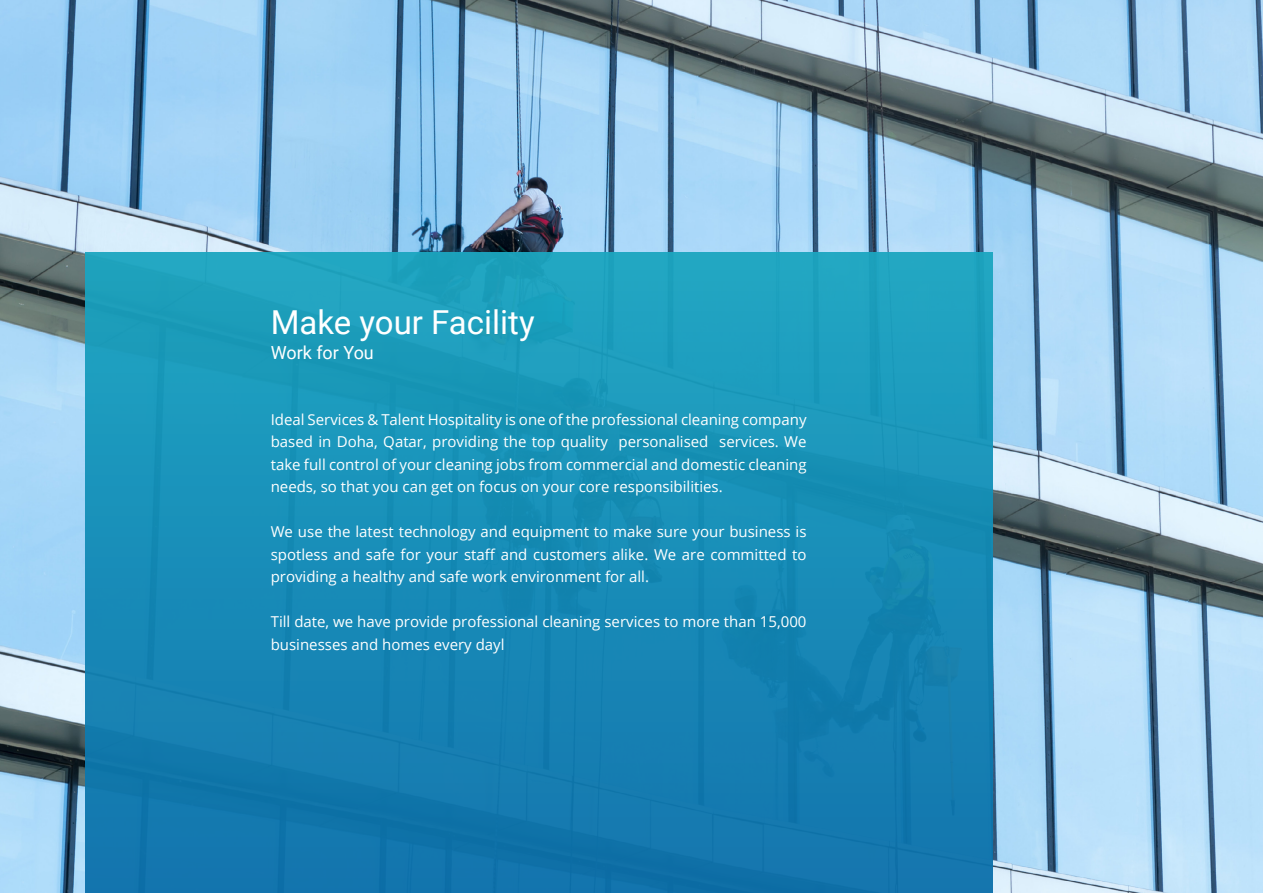
<style>
.page{position:relative;width:1263px;height:893px;background:#fff}
.page>*{position:absolute;margin:0;border:0;box-sizing:border-box;transform-origin:0 0}
.t1{font:33px "Roboto";color:#fff}
.t2{font:18px "Roboto";color:#fff}
.t3{font:15px/22.5px "Open Sans";color:#fff;text-align:justify}
</style>
<div class="page">
<img style="left:0;top:0;width:1263px;height:893px">
<div style="left:85px;top:252px;width:907px;height:641px;background:linear-gradient(to bottom,#1fa5c0,#1171ab)"></div>
<h1 class="t1" style="left:271px;top:299px;width:265px">Make your Facility</h1>
<p class="t2" style="left:271px;top:340px;width:105px">Work for You</p>
<p class="t3" style="left:271px;top:408px;width:537px">Ideal Services &amp; Talent Hospitality is one of the professional cleaning company based in Doha, Qatar, providing the top quality personalised services. We take full control of your cleaning jobs from commercial and domestic cleaning needs, so that you can get on focus on your core responsibilities.</p>
<p class="t3" style="left:271px;top:520px;width:537px">We use the latest technology and equipment to make sure your business is spotless and safe for your staff and customers alike. We are committed to providing a healthy and safe work environment for all.</p>
<p class="t3" style="left:271px;top:610px;width:537px">Till date, we have provide professional cleaning services to more than 15,000 businesses and homes every dayl</p>
</div>
